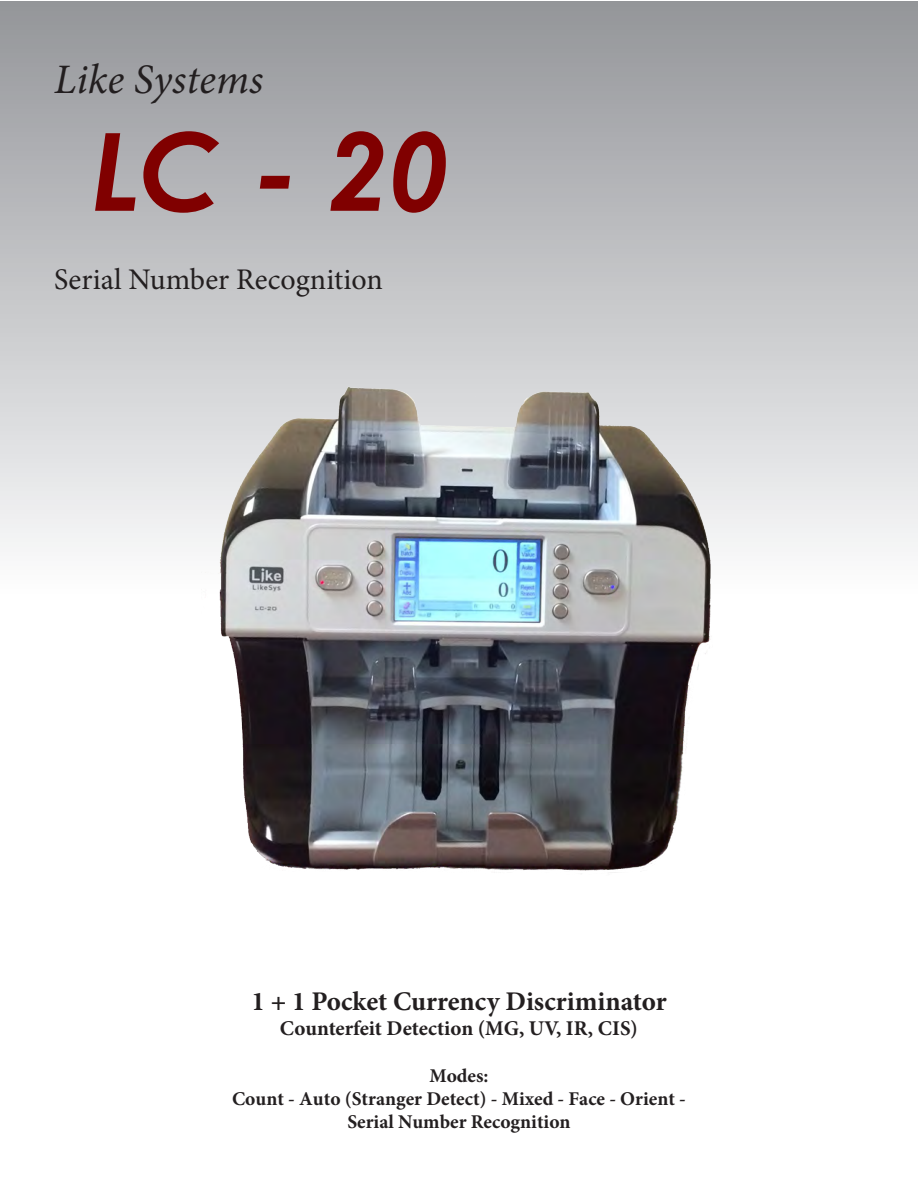
<style>
.page{position:relative;width:918px;height:1188px;background:#fff}
.page>*{position:absolute;margin:0;border:0;box-sizing:border-box;transform-origin:0 0}
.t1{font:italic 700 108px "Century Gothic";color:#800000}
.t2{font:italic 42px "Minion Pro";color:#221e1f}
.t3{font:30px "Minion Pro";color:#231f20}
.t4{font:700 27px "Minion Pro";color:#231f20}
.t5{font:700 21px "Minion Pro";letter-spacing:-.005em;color:#231f20}
.t6{font:700 19.5px/23.4px "Minion Pro";color:#231f20;text-align:center}
</style>
<div class="page">
<svg style="left:0;top:2px;width:918px;height:545px;background:#bbbdbf"></svg>
<img style="left:202px;top:376px;width:533px;height:497px">
<h2 class="t2" style="left:54px;top:51px;width:211px">Like Systems</h2>
<h1 class="t1" style="left:91px;top:90px;width:360px">LC - 20</h1>
<p class="t3" style="left:54px;top:259px;width:330px">Serial Number Recognition</p>
<p class="t4" style="left:251px;top:982px;width:417px">1 + 1 Pocket Currency Discriminator</p>
<p class="t5" style="left:280px;top:1013px;width:360px">Counterfeit Detection (MG, UV, IR, CIS)</p>
<p class="t6" style="left:232px;top:1063px;width:455px">Modes:<br>Count - Auto (Stranger Detect) - Mixed - Face - Orient -<br>Serial Number Recognition</p>
</div>
